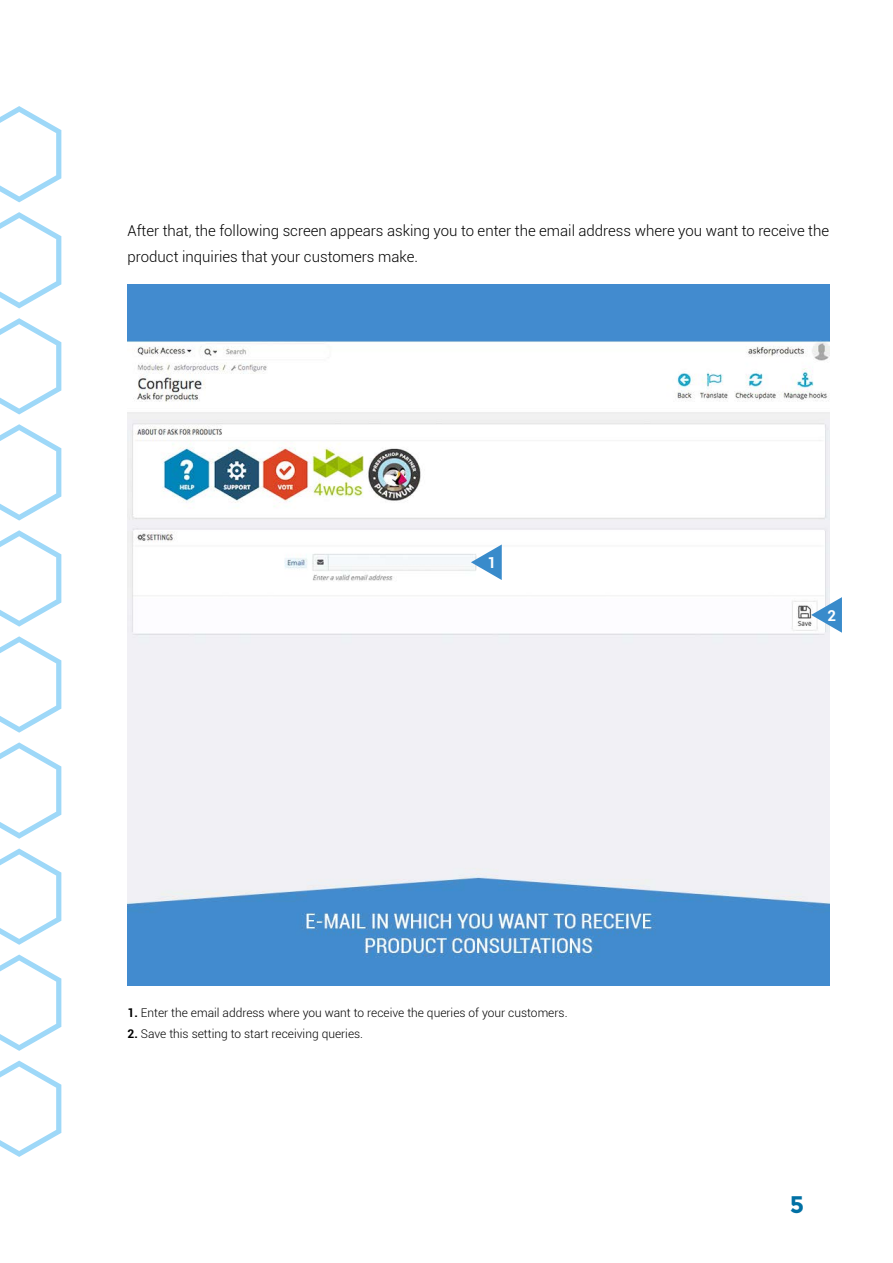
<style>
.page{position:relative;width:893px;height:1263px;background:#fff}
.page>*{position:absolute;margin:0;border:0;box-sizing:border-box;transform-origin:0 0}
.t1{font:700 24px "Montserrat";color:#0070a4}
.t2{font:300 15px/25.5px "Roboto";color:#000}
.t3{font:700 15px "Roboto";color:#fff}
.t4{font:300 12px "Roboto";color:#000}
.s1{font-weight:700}
</style>
<div class="page">
<svg style="left:0;top:212px;width:61px;height:96px"></svg>
<svg style="left:0;top:848px;width:61px;height:97px"></svg>
<svg style="left:0;top:530px;width:61px;height:97px"></svg>
<svg style="left:0;top:106px;width:61px;height:96px"></svg>
<svg style="left:0;top:742px;width:61px;height:97px"></svg>
<svg style="left:0;top:424px;width:61px;height:96px"></svg>
<svg style="left:0;top:636px;width:61px;height:97px"></svg>
<svg style="left:0;top:318px;width:61px;height:96px"></svg>
<svg style="left:0;top:954px;width:61px;height:97px"></svg>
<svg style="left:0;top:1060px;width:61px;height:97px"></svg>
<img style="left:128px;top:284px;width:701px;height:702px">
<svg style="left:471px;top:544px;width:31px;height:36px"></svg>
<svg style="left:811px;top:597px;width:31px;height:36px"></svg>
<p class="t2" style="left:128px;top:218px;width:703px">After that, the following screen appears asking you to enter the email address where you want to receive the product inquiries that your customers make.</p>
<p class="t3" style="left:487px;top:552px;width:10px">1</p>
<p class="t4" style="left:128px;top:1004px;width:441px"><span class="s1">1.</span> Enter the email address where you want to receive the queries of your customers.</p>
<p class="t4" style="left:128px;top:1025px;width:237px"><span class="s1">2.</span> Save this setting to start receiving queries.</p>
<p class="t3" style="left:827px;top:605px;width:10px">2</p>
<h1 class="t1" style="left:790px;top:1190px;width:16px">5</h1>
</div>
